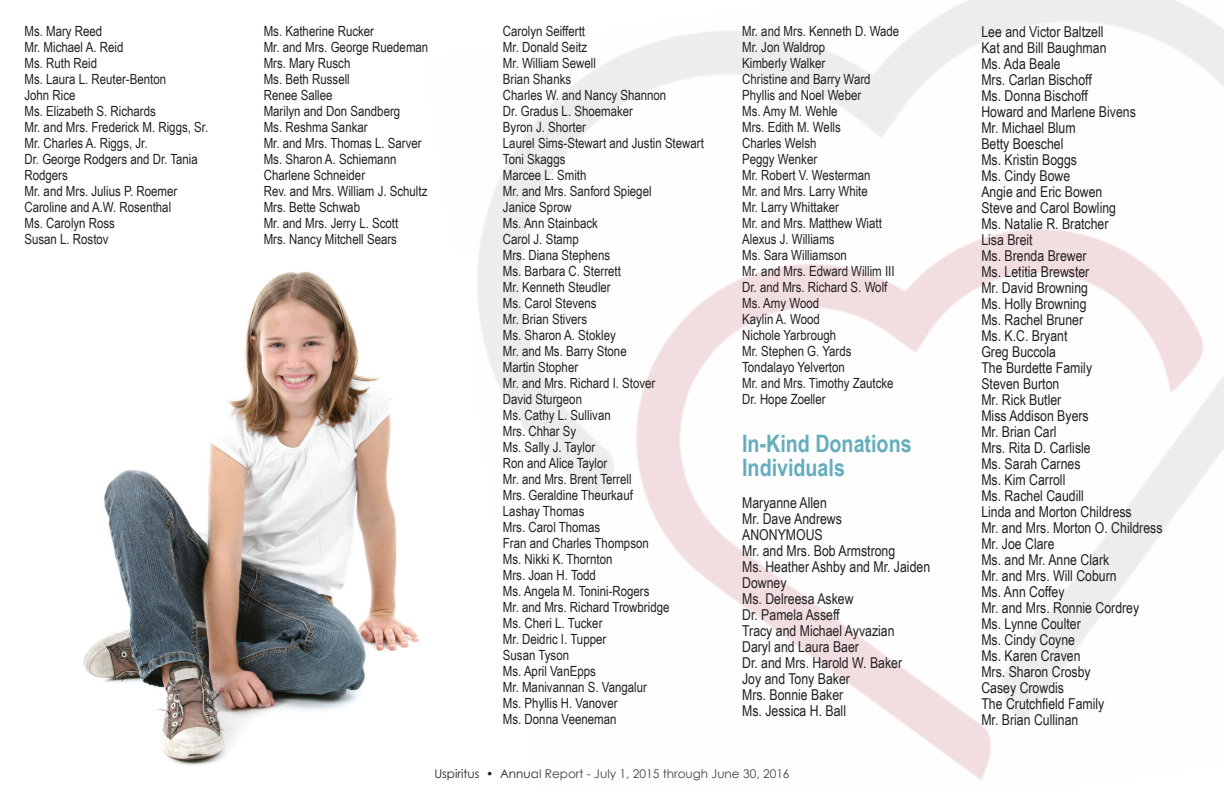
<style>
.page{position:relative;width:1224px;height:792px;background:#fff}
.page>*{position:absolute;margin:0;border:0;box-sizing:border-box;transform-origin:0 0}
.t1{font:700 24px/24px "Arial Narrow";color:#64adbd}
.t2{font:15px/16px "Arial Narrow";color:#231f20}
.t3{font:14px/16px "Arial Narrow";color:#231f20}
.t4{font:12px "Century Gothic";color:#231f20}
</style>
<div class="page">
<img style="left:477px;top:0;width:747px;height:780px">
<img style="left:83px;top:271px;width:336px;height:494px">
<p class="t3" style="left:24px;top:23px;width:185px">Ms. Mary Reed<br>Mr. Michael A. Reid<br>Ms. Ruth Reid<br>Ms. Laura L. Reuter-Benton<br>John Rice<br>Ms. Elizabeth S. Richards<br>Mr. and Mrs. Frederick M. Riggs, Sr.<br>Mr. Charles A. Riggs, Jr.<br>Dr. George Rodgers and Dr. Tania<br>Rodgers<br>Mr. and Mrs. Julius P. Roemer<br>Caroline and A.W. Rosenthal<br>Ms. Carolyn Ross<br>Susan L. Rostov</p>
<p class="t3" style="left:264px;top:23px;width:166px">Ms. Katherine Rucker<br>Mr. and Mrs. George Ruedeman<br>Mrs. Mary Rusch<br>Ms. Beth Russell<br>Renee Sallee<br>Marilyn and Don Sandberg<br>Ms. Reshma Sankar<br>Mr. and Mrs. Thomas L. Sarver<br>Ms. Sharon A. Schiemann<br>Charlene Schneider<br>Rev. and Mrs. William J. Schultz<br>Mrs. Bette Schwab<br>Mr. and Mrs. Jerry L. Scott<br>Mrs. Nancy Mitchell Sears</p>
<p class="t3" style="left:503px;top:23px;width:202px">Carolyn Seiffertt<br>Mr. Donald Seitz<br>Mr. William Sewell<br>Brian Shanks<br>Charles W. and Nancy Shannon<br>Dr. Gradus L. Shoemaker<br>Byron J. Shorter<br>Laurel Sims-Stewart and Justin Stewart<br>Toni Skaggs<br>Marcee L. Smith<br>Mr. and Mrs. Sanford Spiegel<br>Janice Sprow<br>Ms. Ann Stainback<br>Carol J. Stamp<br>Mrs. Diana Stephens<br>Ms. Barbara C. Sterrett<br>Mr. Kenneth Steudler<br>Ms. Carol Stevens<br>Mr. Brian Stivers<br>Ms. Sharon A. Stokley<br>Mr. and Ms. Barry Stone<br>Martin Stopher<br>Mr. and Mrs. Richard I. Stover<br>David Sturgeon<br>Ms. Cathy L. Sullivan<br>Mrs. Chhar Sy<br>Ms. Sally J. Taylor<br>Ron and Alice Taylor<br>Mr. and Mrs. Brent Terrell<br>Mrs. Geraldine Theurkauf<br>Lashay Thomas<br>Mrs. Carol Thomas<br>Fran and Charles Thompson<br>Ms. Nikki K. Thornton<br>Mrs. Joan H. Todd<br>Ms. Angela M. Tonini-Rogers<br>Mr. and Mrs. Richard Trowbridge<br>Ms. Cheri L. Tucker<br>Mr. Deidric I. Tupper<br>Susan Tyson<br>Ms. April VanEpps<br>Mr. Manivannan S. Vangalur<br>Ms. Phyllis H. Vanover<br>Ms. Donna Veeneman</p>
<p class="t3" style="left:742px;top:23px;width:159px">Mr. and Mrs. Kenneth D. Wade<br>Mr. Jon Waldrop<br>Kimberly Walker<br>Christine and Barry Ward<br>Phyllis and Noel Weber<br>Ms. Amy M. Wehle<br>Mrs. Edith M. Wells<br>Charles Welsh<br>Peggy Wenker<br>Mr. Robert V. Westerman<br>Mr. and Mrs. Larry White<br>Mr. Larry Whittaker<br>Mr. and Mrs. Matthew Wiatt<br>Alexus J. Williams<br>Ms. Sara Williamson<br>Mr. and Mrs. Edward Willim III<br>Dr. and Mrs. Richard S. Wolf<br>Ms. Amy Wood<br>Kaylin A. Wood<br>Nichole Yarbrough<br>Mr. Stephen G. Yards<br>Tondalayo Yelverton<br>Mr. and Mrs. Timothy Zautcke<br>Dr. Hope Zoeller</p>
<h1 class="t1" style="left:742px;top:430px;width:171px">In-Kind Donations<br>Individuals</h1>
<p class="t2" style="left:742px;top:494px;width:190px">Maryanne Allen<br>Mr. Dave Andrews<br>ANONYMOUS<br>Mr. and Mrs. Bob Armstrong<br>Ms. Heather Ashby and Mr. Jaiden<br>Downey<br>Ms. Delreesa Askew<br>Dr. Pamela Asseff<br>Tracy and Michael Ayvazian<br>Daryl and Laura Baer<br>Dr. and Mrs. Harold W. Baker<br>Joy and Tony Baker<br>Mrs. Bonnie Baker<br>Ms. Jessica H. Ball</p>
<p class="t4" style="left:434px;top:765px;width:357px">Uspiritus • Annual Report - July 1, 2015 through June 30, 2016</p>
<p class="t2" style="left:981px;top:23px;width:183px">Lee and Victor Baltzell<br>Kat and Bill Baughman<br>Ms. Ada Beale<br>Mrs. Carlan Bischoff<br>Ms. Donna Bischoff<br>Howard and Marlene Bivens<br>Mr. Michael Blum<br>Betty Boeschel<br>Ms. Kristin Boggs<br>Ms. Cindy Bowe<br>Angie and Eric Bowen<br>Steve and Carol Bowling<br>Ms. Natalie R. Bratcher<br>Lisa Breit<br>Ms. Brenda Brewer<br>Ms. Letitia Brewster<br>Mr. David Browning<br>Ms. Holly Browning<br>Ms. Rachel Bruner<br>Ms. K.C. Bryant<br>Greg Buccola<br>The Burdette Family<br>Steven Burton<br>Mr. Rick Butler<br>Miss Addison Byers<br>Mr. Brian Carl<br>Mrs. Rita D. Carlisle<br>Ms. Sarah Carnes<br>Ms. Kim Carroll<br>Ms. Rachel Caudill<br>Linda and Morton Childress<br>Mr. and Mrs. Morton O. Childress<br>Mr. Joe Clare<br>Ms. and Mr. Anne Clark<br>Mr. and Mrs. Will Coburn<br>Ms. Ann Coffey<br>Mr. and Mrs. Ronnie Cordrey<br>Ms. Lynne Coulter<br>Ms. Cindy Coyne<br>Ms. Karen Craven<br>Mrs. Sharon Crosby<br>Casey Crowdis<br>The Crutchfield Family<br>Mr. Brian Cullinan</p>
</div>
